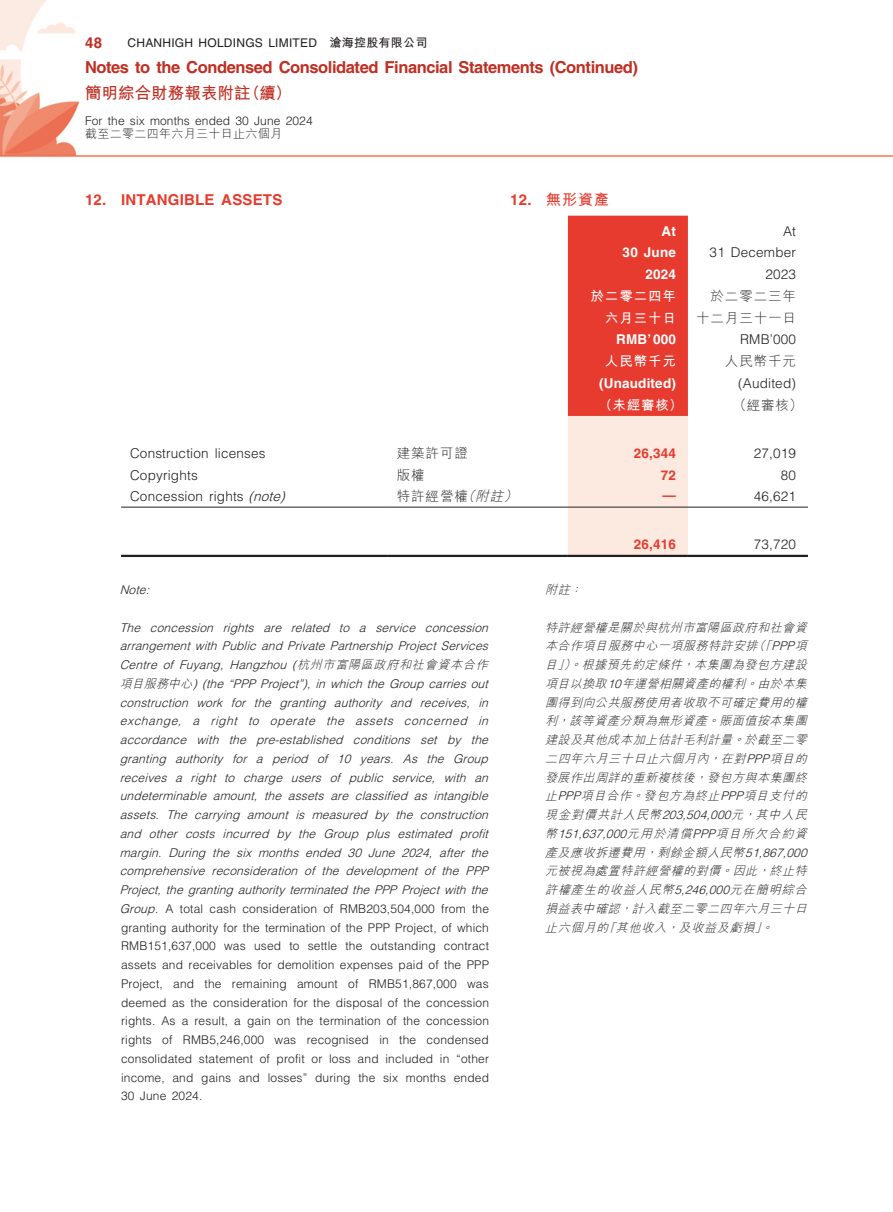
<style>
.page{position:relative;width:893px;height:1212px;background:#fff}
.page>*{position:absolute;margin:0;border:0;box-sizing:border-box;transform-origin:0 0}
.t1{font:700 16.5px "Helvetica LT Std";letter-spacing:-.025em;color:#bf2f24}
.t2{font:700 16.5px "M Hei HK";letter-spacing:.005em;color:#bf2f24}
._03_H1{font:700 15px "Helvetica LT Std";letter-spacing:.015em;color:#e63b2e}
._03_H1-2{font:700 15px "M Hei HK";color:#e63b2e}
.t3{font:700 15px "Helvetica LT Std";color:#bf2f24}
._01_Body_Text{font:300 13.5px/21.8px "Helvetica LT Std";letter-spacing:.015em;color:#231f20;text-align:right}
._15_Table_Stub{font:300 13.5px "Helvetica LT Std";letter-spacing:.015em;color:#231f20}
._01_Body_Text-2{font:700 13.5px/21.8px "Helvetica LT Std";letter-spacing:.015em;color:#fff;text-align:right}
._01_Body_Text-3{font:300 13.5px/21.8px "M Hei HK";letter-spacing:.065em;color:#231f20;text-align:right}
._01_Body_Text-4{font:700 13.5px/21.8px "M Hei HK";letter-spacing:.065em;color:#fff;text-align:right}
._15_Table_Stub-2{font:300 13.5px "M Hei HK";letter-spacing:.065em;color:#231f20}
._01_Body_Text-5{font:700 13.5px "Helvetica LT Std";letter-spacing:.015em;color:#e63b2e}
._02_Note_Text{font:italic 300 12px/18.8px "Helvetica LT Std";color:#231f20}
._02_Note_Text-2{font:italic 300 12px/18.8px "M Hei HK";color:#231f20;text-align:justify}
.t4{font:12px "Helvetica LT Std";letter-spacing:.02em;color:#231f20}
.t5{font:300 12px "Helvetica LT Std";letter-spacing:.01em;color:#231f20}
.t6{font:300 12px "M Hei HK";letter-spacing:.03em;color:#231f20}
.s1{font-family:"M Hei HK";font-weight:700}
.s2{font-family:"Helvetica LT Std"}
.s3{font-style:italic}
.s4{font-family:"M Hei HK"}
.s5{font-style:normal}
</style>
<div class="page">
<img style="left:0;top:0;width:892px;height:555px">
<svg style="left:568px;top:216px;width:120px;height:339px;background:#ee8176"></svg>
<hr style="left:121px;top:507px;width:267px;height:1px;background:#231f20">
<hr style="left:388px;top:507px;width:180px;height:1px;background:#231f20">
<hr style="left:568px;top:507px;width:120px;height:1px;background:#231f20">
<hr style="left:688px;top:507px;width:120px;height:1px;background:#231f20">
<hr style="left:121px;top:555px;width:267px;height:2px;background:#231f20">
<hr style="left:388px;top:555px;width:180px;height:2px;background:#231f20">
<hr style="left:568px;top:555px;width:120px;height:2px;background:#231f20">
<hr style="left:688px;top:555px;width:120px;height:2px;background:#231f20">
<p class="t3" style="left:85px;top:34px;width:19px">48</p>
<p class="t4" style="left:128px;top:36px;width:301px">CHANHIGH HOLDINGS LIMITED <span class="s1">滄海控股有限公司</span></p>
<h1 class="t1" style="left:85px;top:57px;width:554px">Notes to the Condensed Consolidated Financial Statements (Continued)</h1>
<h1 class="t2" style="left:85px;top:81px;width:208px">簡明綜合財務報表附註（續）</h1>
<p class="t5" style="left:85px;top:113px;width:229px">For the six months ended 30 June 2024</p>
<p class="t6" style="left:85px;top:125px;width:199px">截至二零二四年六月三十日止六個月</p>
<p class="_03_H1" style="left:85px;top:190px;width:199px">12. INTANGIBLE ASSETS</p>
<p class="_03_H1-2" style="left:510px;top:188px;width:100px"><span class="s2">12.</span> 無形資產</p>
<p class="_01_Body_Text-2" style="left:623px;top:220px;width:55px">At<br>30 June<br>2024</p>
<p class="_01_Body_Text" style="left:710px;top:220px;width:88px">At<br>31 December<br>2023</p>
<p class="_01_Body_Text-4" style="left:591px;top:284px;width:87px">於二零二四年六月三十日</p>
<p class="_01_Body_Text-3" style="left:696px;top:285px;width:101px">於二零二三年十二月三十一日</p>
<p class="_01_Body_Text-2" style="left:616px;top:329px;width:61px">RMB’000</p>
<p class="_01_Body_Text" style="left:740px;top:329px;width:57px">RMB’000</p>
<p class="_01_Body_Text-4" style="left:605px;top:349px;width:72px">人民幣千元</p>
<p class="_01_Body_Text-3" style="left:725px;top:350px;width:72px">人民幣千元</p>
<p class="_01_Body_Text-2" style="left:599px;top:372px;width:78px">(Unaudited)</p>
<p class="_01_Body_Text" style="left:738px;top:372px;width:59px">(Audited)</p>
<p class="_01_Body_Text-4" style="left:599px;top:393px;width:85px">（未經審核）</p>
<p class="_01_Body_Text-3" style="left:733px;top:393px;width:71px">（經審核）</p>
<p class="_15_Table_Stub" style="left:130px;top:444px;width:137px">Construction licenses</p>
<p class="_15_Table_Stub-2" style="left:397px;top:443px;width:72px">建築許可證</p>
<p class="_01_Body_Text-5" style="left:634px;top:445px;width:44px">26,344</p>
<p class="_01_Body_Text" style="left:754px;top:442px;width:44px">27,019</p>
<p class="_15_Table_Stub" style="left:130px;top:466px;width:69px">Copyrights</p>
<p class="_15_Table_Stub-2" style="left:397px;top:465px;width:29px">版權</p>
<p class="_01_Body_Text-5" style="left:661px;top:466px;width:17px">72</p>
<p class="_01_Body_Text" style="left:781px;top:464px;width:17px">80</p>
<p class="_15_Table_Stub" style="left:130px;top:488px;width:160px">Concession rights <span class="s3">(note)</span></p>
<p class="_15_Table_Stub-2" style="left:397px;top:487px;width:126px">特許經營權<span class="s3">（附註）</span></p>
<p class="_01_Body_Text-5" style="left:662px;top:487px;width:15px">—</p>
<p class="_01_Body_Text" style="left:754px;top:485px;width:44px">46,621</p>
<p class="_01_Body_Text-5" style="left:634px;top:536px;width:44px">26,416</p>
<p class="_01_Body_Text" style="left:754px;top:533px;width:44px">73,720</p>
<p class="_02_Note_Text" style="left:120px;top:580px;width:35px">Note:</p>
<p class="_02_Note_Text" style="left:120px;top:618px;width:374px">The concession rights are related to a service concession arrangement with Public and Private Partnership Project Services Centre of Fuyang, Hangzhou (<span class="s4">杭州市富陽區政府和社會資本合作項目服務中心</span>) (the “PPP Project”), in which the Group carries out construction work for the granting authority and receives, in exchange, a right to operate the assets concerned in accordance with the pre-established conditions set by the granting authority for a period of 10 years. As the Group receives a right to charge users of public service, with an undeterminable amount, the assets are classified as intangible assets. The carrying amount is measured by the construction and other costs incurred by the Group plus estimated profit margin. During the six months ended 30 June 2024, after the comprehensive reconsideration of the development of the PPP Project, the granting authority terminated the PPP Project with the Group. <span class="s5">A total cash consideration of RMB203,504,000 from the granting authority for the termination of the PPP Project, of which RMB151,637,000 was used to settle the outstanding contract assets and receivables for demolition expenses paid of the PPP Project, and the remaining amount of RMB51,867,000 was deemed as the consideration for the disposal of the concession rights. As a result, a gain on the termination of the concession rights of RMB5,246,000 was recognised in the condensed consolidated statement of profit or loss and included in “other income, and gains and losses” during the six months ended 30 June 2024.</span></p>
<p class="_02_Note_Text-2" style="left:545px;top:580px;width:43px">附註：</p>
<p class="_02_Note_Text-2" style="left:545px;top:617px;width:267px">特許經營權是關於與杭州市富陽區政府和社會資本合作項目服務中心一項服務特許安排（「<span class="s2">PPP</span>項目」）。根據預先約定條件，本集團為發包方建設項目以換取<span class="s2">10</span>年運營相關資產的權利。由於本集團得到向公共服務使用者收取不可確定費用的權利，該等資產分類為無形資產。賬面值按本集團建設及其他成本加上估計毛利計量。於截至二零二四年六月三十日止六個月內，在對<span class="s2">PPP</span>項目的發展作出周詳的重新複核後，發包方與本集團終止<span class="s2">PPP</span>項目合作。發包方為終止<span class="s2">PPP</span>項目支付的現金對價共計人民幣<span class="s2">203,504,000</span>元，其中人民幣<span class="s2">151,637,000</span>元用於清償<span class="s2">PPP</span>項目所欠合約資產及應收拆遷費用，剩餘金額人民幣<span class="s2">51,867,000</span>元被視為處置特許經營權的對價。因此，終止特許權產生的收益人民幣<span class="s2">5,246,000</span>元在簡明綜合損益表中確認，計入截至二零二四年六月三十日止六個月的「其他收入，及收益及虧損」。</p>
</div>
